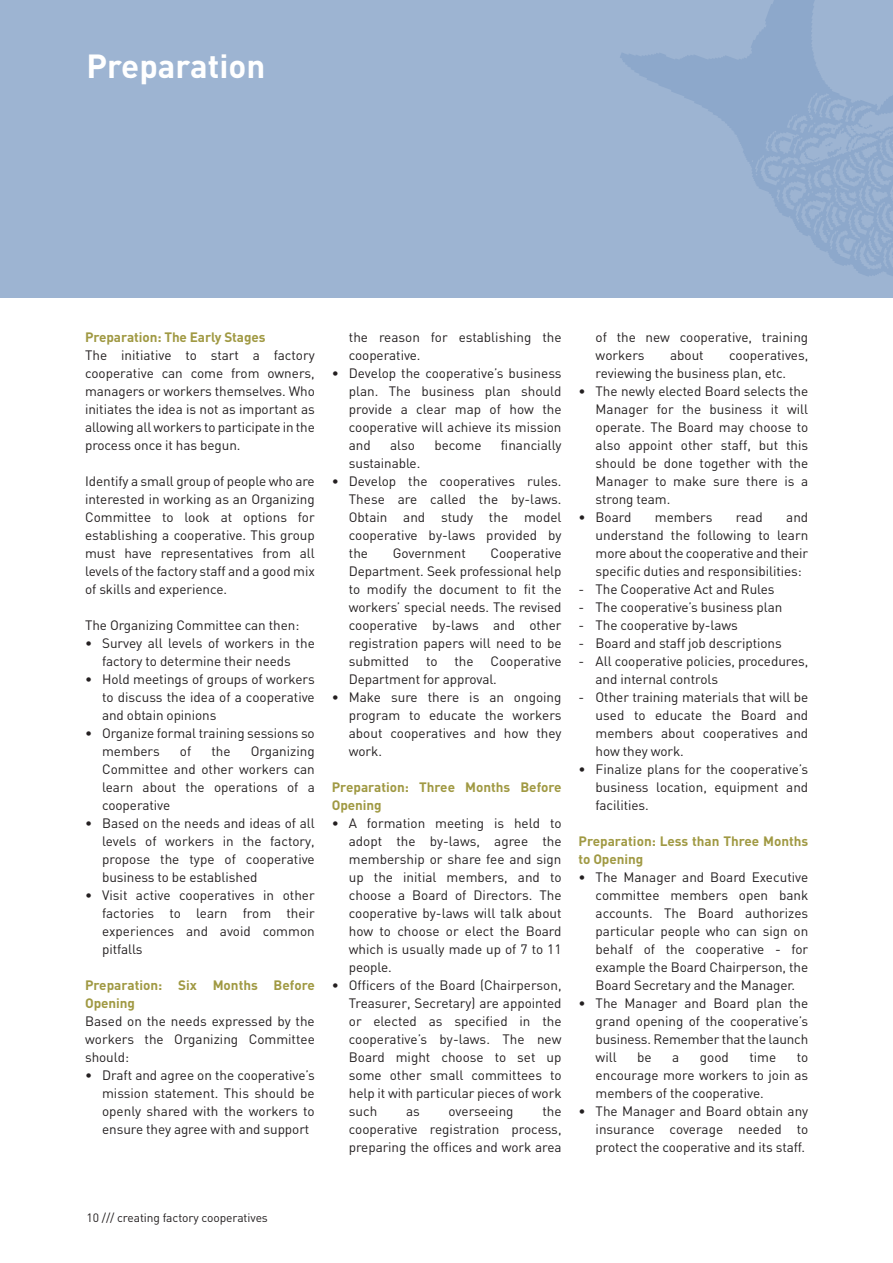
<style>
.page{position:relative;width:893px;height:1263px;background:#fff}
.page>*{position:absolute;margin:0;border:0;box-sizing:border-box;transform-origin:0 0}
.t1{font:700 33px "Adi Haus";color:#fff}
.t2{font:13.5px/18px "Adi Haus";letter-spacing:-.005em;color:#231f20;text-align:justify}
.t3{font:700 13.5px/18px "Adi Haus";color:#a09943}
.t4{font:12px "Adi Haus";letter-spacing:-.005em;color:#231f20}
</style>
<div class="page">
<div style="left:0;top:0;width:892px;height:298px;background:#9db4d2"></div>
<h1 class="t1" style="left:87px;top:54px;width:180px">Preparation</h1>
<p class="t3" style="left:85px;top:330px;width:182px">Preparation: The Early Stages</p>
<p class="t2" style="left:85px;top:348px;width:231px">The initiative to start a factory cooperative can come from owners, managers or workers themselves. Who initiates the idea is not as important as allowing all workers to participate in the process once it has begun.</p>
<p class="t2" style="left:85px;top:474px;width:231px">Identify a small group of people who are interested in working as an Organizing Committee to look at options for establishing a cooperative. This group must have representatives from all levels of the factory staff and a good mix of skills and experience.</p>
<p class="t2" style="left:85px;top:618px;width:216px">The Organizing Committee can then:</p>
<p class="t2" style="left:85px;top:636px;width:231px;text-align:center">• Survey all levels of workers in the factory to determine their needs</p>
<p class="t2" style="left:102px;top:672px;width:214px;text-indent:-17px">• Hold meetings of groups of workers to discuss the idea of a cooperative and obtain opinions</p>
<p class="t2" style="left:102px;top:726px;width:214px;text-indent:-17px">• Organize formal training sessions so members</p>
<p class="t2" style="left:102px;top:744px;width:214px;text-indent:149px">Organizing Committee and other workers can learn about the operations of a cooperative</p>
<p class="t2" style="left:102px;top:816px;width:214px;text-indent:-17px">• Based on the needs and ideas of all levels of workers in the factory, propose the type of cooperative business to be established</p>
<p class="t2" style="left:102px;top:888px;width:214px;text-indent:-17px">• Visit active cooperatives in other factories to learn from their experiences and avoid common pitfalls</p>
<p class="t3" style="left:85px;top:978px;width:231px">Preparation: Six Months Before<br>Opening</p>
<p class="t2" style="left:85px;top:1014px;width:231px">Based on the needs expressed by the workers the Organizing Committee should:</p>
<p class="t2" style="left:102px;top:1068px;width:214px;text-indent:-17px">• Draft and agree on the cooperative’s mission statement. This should be openly shared with the workers to ensure they agree with and support</p>
<p class="t2" style="left:180px;top:744px;width:13px">of</p>
<p class="t2" style="left:211px;top:744px;width:21px">the</p>
<p class="t2" style="left:349px;top:330px;width:214px">the reason for establishing the cooperative.</p>
<p class="t2" style="left:349px;top:366px;width:214px;text-indent:-17px">• Develop the cooperative’s business plan. The business plan should provide a clear map of how the cooperative will achieve its mission and</p>
<p class="t2" style="left:390px;top:438px;width:26px">also</p>
<p class="t2" style="left:434px;top:438px;width:49px">become</p>
<p class="t2" style="left:500px;top:438px;width:62px">financially</p>
<p class="t2" style="left:349px;top:456px;width:73px">sustainable.</p>
<p class="t2" style="left:349px;top:474px;width:214px;text-indent:-17px">• Develop the cooperatives rules.<br>These are called the by-laws.<br>Obtain and study the model cooperative by-laws provided by the</p>
<p class="t2" style="left:349px;top:546px;width:214px;text-indent:142px">Cooperative Department. Seek professional help to modify the document to fit the workers’ special needs. The revised cooperative by-laws and other registration papers will need to be submitted to the Cooperative Department for approval.</p>
<p class="t2" style="left:349px;top:690px;width:214px;text-indent:-17px">• Make sure there is an ongoing program to educate the workers about cooperatives and how they work.</p>
<p class="t3" style="left:332px;top:780px;width:231px">Preparation: Three Months Before<br>Opening</p>
<p class="t2" style="left:349px;top:816px;width:214px;text-indent:-17px">• A formation meeting is held to adopt the by-laws, agree the membership or share fee and sign up the initial members, and to choose a Board of Directors. The cooperative by-laws will talk about how to choose or elect the Board which is usually made up of 7 to 11 people.</p>
<p class="t2" style="left:349px;top:978px;width:214px;text-indent:-17px">• Officers of the Board (Chairperson, Treasurer, Secretary) are appointed or elected as specified in the cooperative’s by-laws. The new Board might choose to set up some other small committees to help it with particular pieces of work such</p>
<p class="t2" style="left:392px;top:546px;width:75px">Government</p>
<p class="t2" style="left:406px;top:1104px;width:15px">as</p>
<p class="t2" style="left:448px;top:1104px;width:66px">overseeing</p>
<p class="t2" style="left:349px;top:1104px;width:214px;text-indent:193px">the cooperative registration process, preparing the offices and work area</p>
<p class="t2" style="left:595px;top:330px;width:214px">of the new cooperative, training workers</p>
<p class="t2" style="left:595px;top:348px;width:214px;text-indent:134px">cooperatives, reviewing the business plan, etc.</p>
<p class="t2" style="left:595px;top:384px;width:214px;text-indent:-17px">• The newly elected Board selects the Manager for the business it will operate. The Board may choose to also appoint other staff, but this should be done together with the Manager to make sure there is a strong team.</p>
<p class="t2" style="left:578px;top:510px;width:54px">• Board</p>
<p class="t2" style="left:655px;top:510px;width:59px">members</p>
<p class="t2" style="left:736px;top:510px;width:28px">read</p>
<p class="t2" style="left:670px;top:348px;width:35px">about</p>
<p class="t2" style="left:595px;top:510px;width:214px;text-indent:191px">and understand the following to learn more about the cooperative and their specific duties and responsibilities:</p>
<p class="t2" style="left:578px;top:582px;width:197px">- The Cooperative Act and Rules</p>
<p class="t2" style="left:578px;top:600px;width:205px">- The cooperative’s business plan</p>
<p class="t2" style="left:578px;top:618px;width:161px">- The cooperative by-laws</p>
<p class="t2" style="left:578px;top:636px;width:205px">- Board and staff job descriptions</p>
<p class="t2" style="left:595px;top:654px;width:214px;text-indent:-17px">- All cooperative policies, procedures, and internal controls</p>
<p class="t2" style="left:595px;top:690px;width:214px;text-indent:-17px">- Other training materials that will be used to educate the Board and members about cooperatives and how they work.</p>
<p class="t2" style="left:595px;top:762px;width:214px;text-indent:-17px">• Finalize plans for the cooperative’s business location, equipment and facilities.</p>
<p class="t3" style="left:578px;top:834px;width:231px">Preparation: Less than Three Months to Opening</p>
<p class="t2" style="left:595px;top:870px;width:214px;text-indent:-17px">• The Manager and Board Executive committee members open bank accounts. The Board authorizes particular people who can sign on behalf of the cooperative - for example the Board Chairperson, the Board Secretary and the Manager.</p>
<p class="t2" style="left:595px;top:996px;width:214px;text-indent:-17px">• The Manager and Board plan the grand opening of the cooperative’s business. Remember that the launch will</p>
<p class="t2" style="left:637px;top:1050px;width:16px">be</p>
<p class="t2" style="left:672px;top:1050px;width:9px">a</p>
<p class="t2" style="left:699px;top:1050px;width:30px">good</p>
<p class="t2" style="left:749px;top:1050px;width:28px">time</p>
<p class="t2" style="left:595px;top:1050px;width:214px;text-indent:201px">to encourage more workers to join as members of the cooperative.</p>
<p class="t2" style="left:595px;top:1104px;width:214px;text-indent:-17px">• The Manager and Board obtain any insurance coverage needed to protect the cooperative and its staff.</p>
<p class="t4" style="left:87px;top:1214px;width:183px">10 /// creating factory cooperatives</p>
</div>
